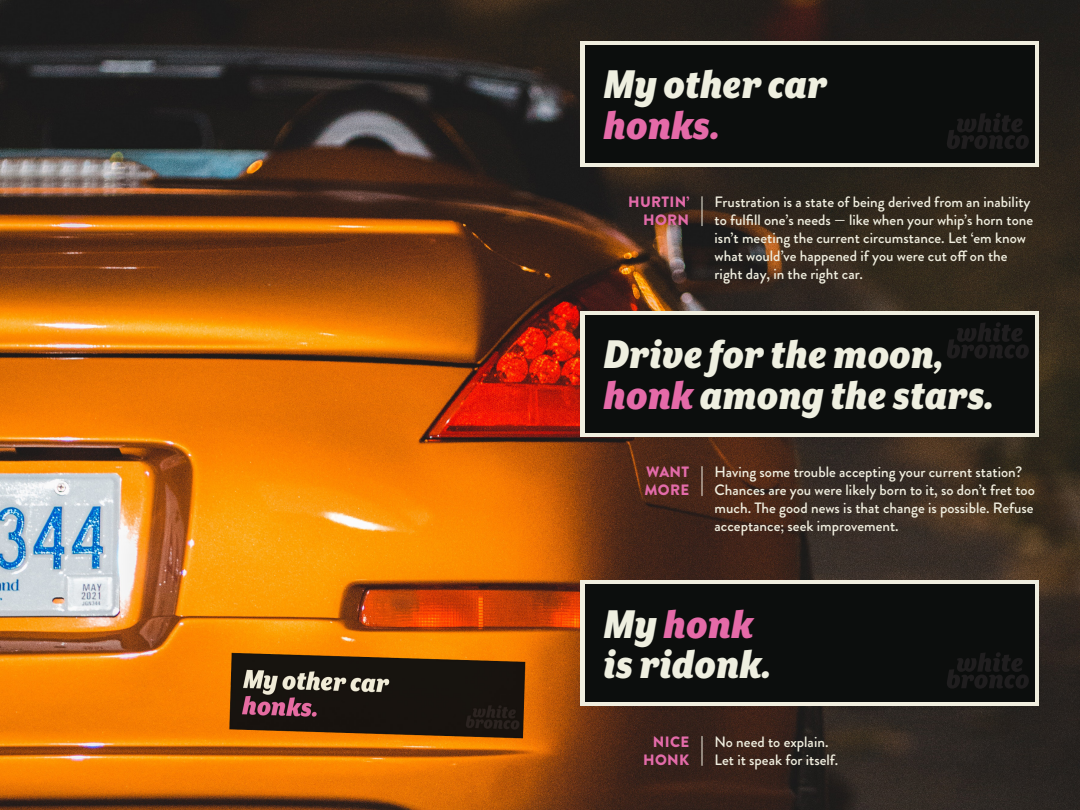
<style>
.page{position:relative;width:1080px;height:810px;background:#fff}
.page>*{position:absolute;margin:0;border:0;box-sizing:border-box;transform-origin:0 0}
.t1{font:italic 900 46.25px/40.8px "Mr Eaves XL San Nar OT";color:#efefe0}
.t2{font:italic 900 46.25px "Mr Eaves XL San Nar OT";color:#e56aa8}
.t3{font:500 15px/18px "Brandon Grotesque";color:#f0eedf}
.t4{font:900 15px "Brandon Grotesque";letter-spacing:.02em;color:#e36ba9}
.s1{color:#e56aa8}
</style>
<div class="page">
<img style="left:0;top:0;width:1080px;height:810px">
<div style="left:580px;top:41px;width:459px;height:126px;background:#f0eedf"></div>
<div style="left:580px;top:311px;width:459px;height:126px;background:#f0eedf"></div>
<div style="left:580px;top:580px;width:459px;height:126px;background:#f0eedf"></div>
<hr style="left:701px;top:196px;width:1px;height:30px;background:#f0eedf">
<hr style="left:701px;top:466px;width:1px;height:30px;background:#f0eedf">
<hr style="left:701px;top:736px;width:1px;height:30px;background:#f0eedf">
<div style="left:585px;top:45px;width:450px;height:117px;background:#0c0e0d"></div>
<svg style="left:947px;top:113px;width:82px;height:36px"></svg>
<div style="left:585px;top:585px;width:450px;height:117px;background:#0c0e0d"></div>
<svg style="left:947px;top:652px;width:82px;height:37px"></svg>
<div style="left:585px;top:315px;width:450px;height:117px;background:#0c0e0d"></div>
<svg style="left:947px;top:322px;width:82px;height:37px"></svg>
<h1 class="t1" style="left:604px;top:63px;width:225px">My other car</h1>
<h1 class="t2" style="left:604px;top:99px;width:118px">honks.</h1>
<p class="t4" style="left:628px;top:191px;width:63px">HURTIN’</p>
<p class="t4" style="left:643px;top:209px;width:47px">HORN</p>
<p class="t3" style="left:715px;top:193px;width:320px">Frustration is a state of being derived from an inability to fulfill one’s needs — like when your whip’s horn tone isn’t meeting the current circumstance. Let ‘em know what would’ve happened if you were cut off on the right day, in the right car.</p>
<h1 class="t1" style="left:604px;top:333px;width:392px">Drive for the moon, <span class="s1">honk</span> among the stars.</h1>
<p class="t4" style="left:646px;top:461px;width:45px">WANT</p>
<p class="t4" style="left:644px;top:479px;width:46px">MORE</p>
<p class="t3" style="left:715px;top:463px;width:322px">Having some trouble accepting your current station?<br>Chances are you were likely born to it, so don’t fret too much. The good news is that change is possible. Refuse acceptance; seek improvement.</p>
<h1 class="t1" style="left:604px;top:603px;width:169px">My <span class="s1">honk </span>is ridonk.</h1>
<p class="t4" style="left:653px;top:731px;width:38px">NICE</p>
<p class="t4" style="left:643px;top:749px;width:48px">HONK</p>
<p class="t3" style="left:715px;top:733px;width:115px">No need to explain.</p>
<p class="t3" style="left:715px;top:751px;width:125px">Let it speak for itself.</p>
</div>
